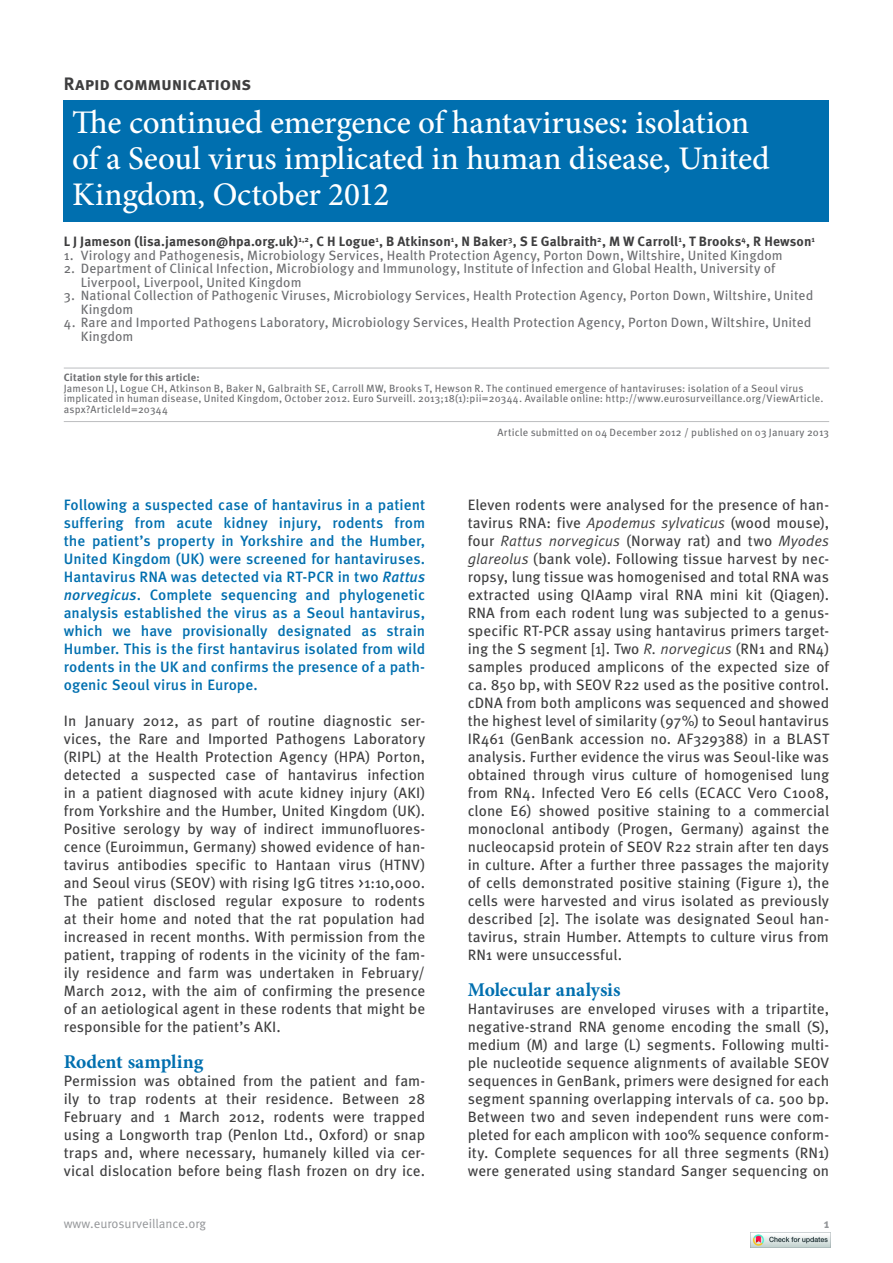
<style>
.page{position:relative;width:893px;height:1263px;background:#fff}
.page>*{position:absolute;margin:0;border:0;box-sizing:border-box;transform-origin:0 0}
.t1{font:500 33px/36px "Minion Pro";letter-spacing:-.005em;color:#fff}
.t2{font:700 19.5px "Minion Pro";color:#006faf}
.t3{font:700 18px "Meta Pro";letter-spacing:-.015em;color:#3e3e3f}
.t4{font:15px/18px "Meta Pro";color:#3e3e3f;text-align:justify}
.t5{font:500 15px/18px "Meta Pro";letter-spacing:.005em;color:#006faf;text-align:justify}
.t6{font:13.5px/13.5px "Meta Pro";letter-spacing:.01em;color:#6c6d70}
.t7{font:700 13.5px "Meta Pro";letter-spacing:.01em;color:#3e3e3f}
.t8{font:12.75px "Meta Pro";color:#939598}
.t9{font:700 12.75px "Meta Pro";color:#939598}
.t10{font:10.5px/10.5px "Meta Pro";letter-spacing:.015em;color:#6c6d70}
.t11{font:700 10.5px "Meta Pro";letter-spacing:.015em;color:#6c6d70}
.s1{font-style:italic}
</style>
<div class="page">
<hr style="left:64px;top:368px;width:765px;height:1px;background:#bcbdc0">
<hr style="left:64px;top:421px;width:765px;height:1px;background:#bcbdc0">
<div style="left:64px;top:100px;width:765px;height:122px;background:#006faf"></div>
<img style="left:750px;top:1232px;width:80px;height:16px">
<p class="t3" style="left:64px;top:72px;width:189px">Rapid communications</p>
<h1 class="t1" style="left:72px;top:104px;width:699px">The continued emergence of hantaviruses: isolation of a Seoul virus implicated in human disease, United<br>Kingdom, October 2012</h1>
<p class="t7" style="left:64px;top:233px;width:753px">L J Jameson (lisa.jameson@hpa.org.uk)<sup>1,2</sup>, C H Logue<sup>1</sup>, B Atkinson<sup>1</sup>, N Baker<sup>3</sup>, S E Galbraith<sup>2</sup>, M W Carroll<sup>1</sup>, T Brooks<sup>4</sup>, R Hewson<sup>1</sup></p>
<p class="t6" style="left:64px;top:249px;width:720px">1. Virology and Pathogenesis, Microbiology Services, Health Protection Agency, Porton Down, Wiltshire, United Kingdom</p>
<p class="t6" style="left:81px;top:262px;width:696px;text-indent:-17px">2. Department of Clinical Infection, Microbiology and Immunology, Institute of Infection and Global Health, University of<br>Liverpool, Liverpool, United Kingdom</p>
<p class="t6" style="left:81px;top:289px;width:734px;text-indent:-17px">3. National Collection of Pathogenic Viruses, Microbiology Services, Health Protection Agency, Porton Down, Wiltshire, United<br>Kingdom</p>
<p class="t6" style="left:81px;top:316px;width:732px;text-indent:-17px">4. Rare and Imported Pathogens Laboratory, Microbiology Services, Health Protection Agency, Porton Down, Wiltshire, United<br>Kingdom</p>
<p class="t11" style="left:64px;top:371px;width:137px">Citation style for this article:</p>
<p class="t10" style="left:64px;top:383px;width:761px">Jameson LJ, Logue CH, Atkinson B, Baker N, Galbraith SE, Carroll MW, Brooks T, Hewson R. The continued emergence of hantaviruses: isolation of a Seoul virus implicated in human disease, United Kingdom, October 2012. Euro Surveill. 2013;18(1):pii=20344. Available online: http://www.eurosurveillance.org/ViewArticle. aspx?ArticleId=20344</p>
<p class="t10" style="left:497px;top:427px;width:333px">Article submitted on 04 December 2012 / published on 03 January 2013</p>
<p class="t5" style="left:64px;top:496px;width:363px">Following a suspected case of hantavirus in a patient suffering from acute kidney injury, rodents from the patient’s property in Yorkshire and the Humber, United Kingdom (UK) were screened for hantaviruses.<br>Hantavirus RNA was detected via RT-PCR in two <span class="s1">Rattus norvegicus</span>. Complete sequencing and phylogenetic analysis established the virus as a Seoul hantavirus, which we have provisionally designated as strain Humber. This is the first hantavirus isolated from wild rodents in the UK and confirms the presence of a path&shy;ogenic Seoul virus in Europe.</p>
<p class="t4" style="left:64px;top:712px;width:363px">In January 2012, as part of routine diagnostic ser&shy;vices, the Rare and Imported Pathogens Laboratory (RIPL) at the Health Protection Agency (HPA) Porton, detected a suspected case of hantavirus infection in a patient diagnosed with acute kidney injury (AKI) from Yorkshire and the Humber, United Kingdom (UK).<br>Positive serology by way of indirect immunofluores&shy;cence (Euroimmun, Germany) showed evidence of han&shy;tavirus antibodies specific to Hantaan virus (HTNV) and Seoul virus (SEOV) with rising IgG titres &gt;1:10,000.<br>The patient disclosed regular exposure to rodents at their home and noted that the rat population had increased in recent months. With permission from the patient, trapping of rodents in the vicinity of the fam&shy;ily residence and farm was undertaken in February/ March 2012, with the aim of confirming the presence of an aetiological agent in these rodents that might be responsible for the patient’s AKI.</p>
<h2 class="t2" style="left:64px;top:1048px;width:141px">Rodent sampling</h2>
<p class="t4" style="left:64px;top:1072px;width:363px">Permission was obtained from the patient and fam&shy;ily to trap rodents at their residence. Between 28<br>February and 1 March 2012, rodents were trapped using a Longworth trap (Penlon Ltd., Oxford) or snap traps and, where necessary, humanely killed via cer&shy;vical dislocation before being flash frozen on dry ice.</p>
<p class="t4" style="left:468px;top:496px;width:363px">Eleven rodents were analysed for the presence of han&shy;tavirus RNA: five <span class="s1">Apodemus sylvaticus</span> (wood mouse), four <span class="s1">Rattus norvegicus</span> (Norway rat) and two <span class="s1">Myodes glareolus</span> (bank vole). Following tissue harvest by nec&shy;ropsy, lung tissue was homogenised and total RNA was extracted using QIAamp viral RNA mini kit (Qiagen).<br>RNA from each rodent lung was subjected to a genus&shy;specific RT-PCR assay using hantavirus primers target&shy;ing the S segment [1]. Two <span class="s1">R. norvegicus</span> (RN1 and RN4) samples produced amplicons of the expected size of ca. 850 bp, with SEOV R22 used as the positive control. cDNA from both amplicons was sequenced and showed the highest level of similarity (97%) to Seoul hantavirus IR461 (GenBank accession no. AF329388) in a BLAST analysis. Further evidence the virus was Seoul-like was obtained through virus culture of homogenised lung from RN4. Infected Vero E6 cells (ECACC Vero C1008, clone E6) showed positive staining to a commercial monoclonal antibody (Progen, Germany) against the nucleocapsid protein of SEOV R22 strain after ten days in culture. After a further three passages the majority of cells demonstrated positive staining (Figure 1), the cells were harvested and virus isolated as previously described [2]. The isolate was designated Seoul han&shy;tavirus, strain Humber. Attempts to culture virus from RN1 were unsuccessful.</p>
<h2 class="t2" style="left:468px;top:976px;width:154px">Molecular analysis</h2>
<p class="t4" style="left:468px;top:1000px;width:363px">Hantaviruses are enveloped viruses with a tripartite, negative-strand RNA genome encoding the small (S), medium (M) and large (L) segments. Following multi&shy;ple nucleotide sequence alignments of available SEOV sequences in GenBank, primers were designed for each segment spanning overlapping intervals of ca. 500 bp.<br>Between two and seven independent runs were com&shy;pleted for each amplicon with 100% sequence conform&shy;ity. Complete sequences for all three segments (RN1) were generated using standard Sanger sequencing on</p>
<p class="t8" style="left:64px;top:1215px;width:144px">www.eurosurveillance.org</p>
<p class="t9" style="left:824px;top:1215px;width:7px">1</p>
</div>
